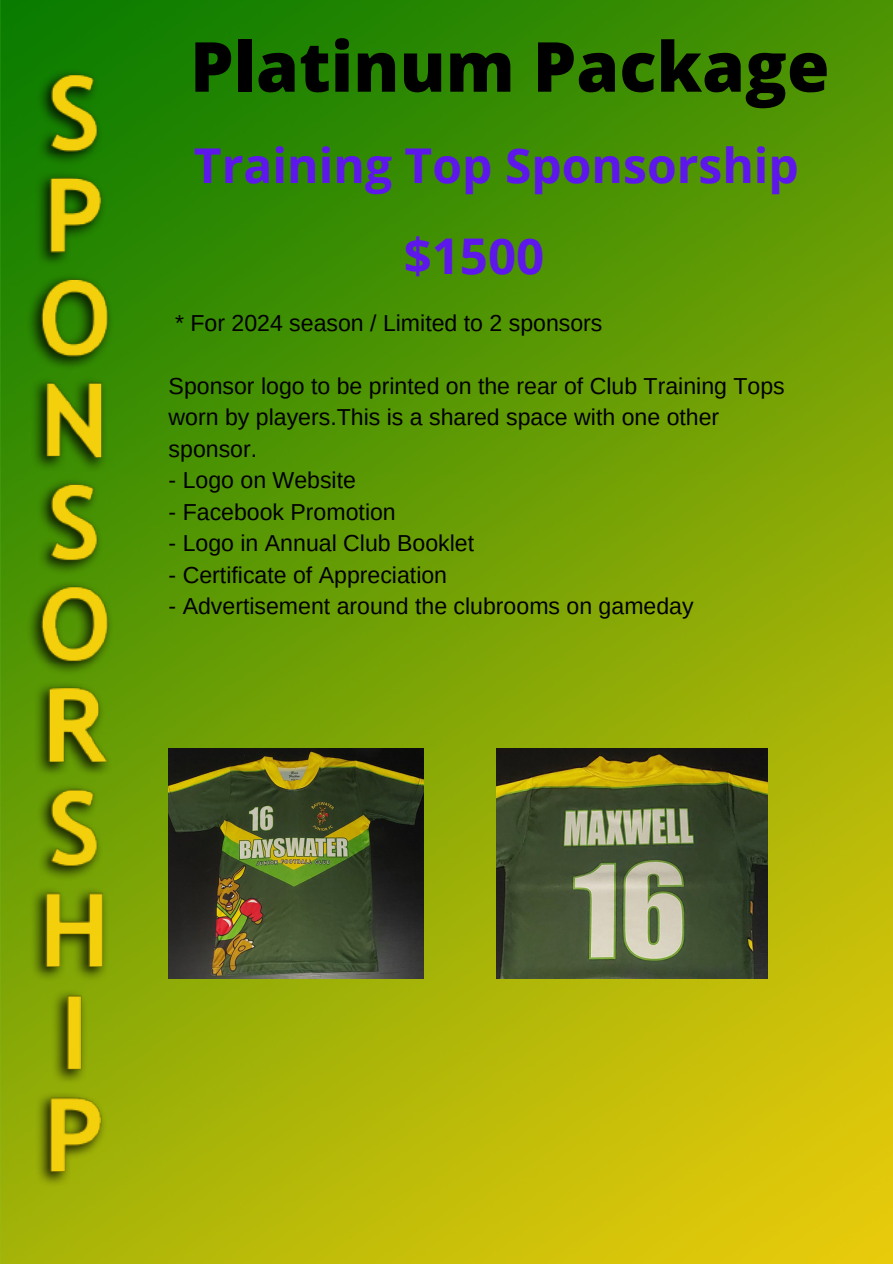
<style>
.page{position:relative;width:893px;height:1264px;background:#fff}
.page>*{position:absolute;margin:0;border:0;box-sizing:border-box;transform-origin:0 0}
.t1{font:800 69px "Open Sans";color:#000}
.t2{font:700 49.2px "Open Sans";color:#5e17eb}
.t3{font:700 48px "Open Sans";color:#5e17eb}
.t4{font:23.1px/31.5px "Arimo";color:#000}
</style>
<div class="page">
<img style="left:0;top:0;width:892px;height:1263px">
<img style="left:24px;top:65px;width:92px;height:1124px">
<img style="left:169px;top:748px;width:254px;height:230px">
<img style="left:496px;top:748px;width:271px;height:230px">
<h2 class="t1" style="left:190px;top:18px;width:641px">Platinum Package</h2>
<p class="t3" style="left:194px;top:132px;width:606px">Training Top Sponsorship</p>
<p class="t2" style="left:404px;top:222px;width:142px">$1500</p>
<p class="t4" style="left:175px;top:307px;width:429px">* For 2024 season / Limited to 2 sponsors</p>
<p class="t4" style="left:169px;top:370px;width:617px">Sponsor logo to be printed on the rear of Club Training Tops worn by players.This is a shared space with one other sponsor.</p>
<p class="t4" style="left:169px;top:464px;width:189px">- Logo on Website</p>
<p class="t4" style="left:169px;top:496px;width:229px">- Facebook Promotion</p>
<p class="t4" style="left:169px;top:527px;width:307px">- Logo in Annual Club Booklet</p>
<p class="t4" style="left:169px;top:559px;width:280px">- Certificate of Appreciation</p>
<p class="t4" style="left:169px;top:590px;width:526px">- Advertisement around the clubrooms on gameday</p>
</div>
